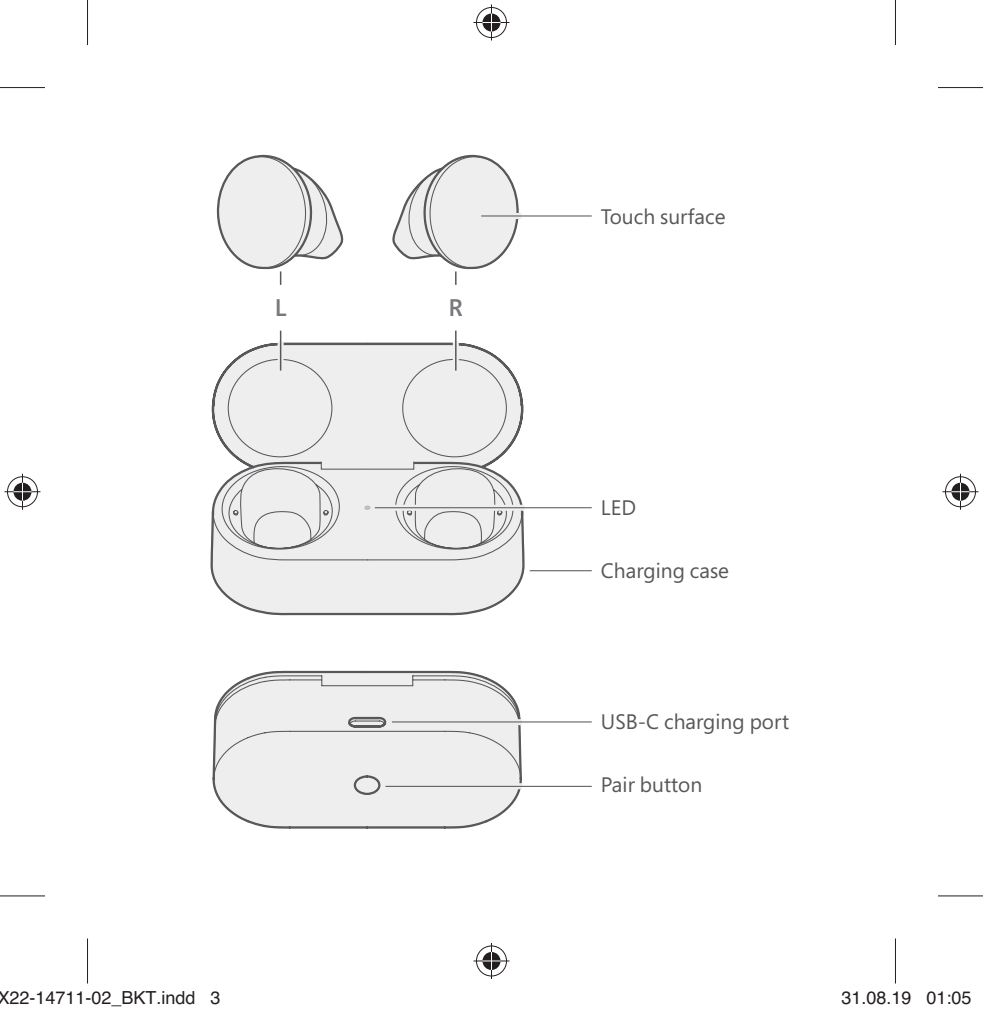
<style>
.page{position:relative;width:983px;height:1013px;background:#fff}
.page>*{position:absolute;margin:0;border:0;box-sizing:border-box;transform-origin:0 0}
.t1{font:600 24px "Segoe Pro";color:#76787b}
.t2{font:21px "Segoe Pro";color:#57585a}
.t3{font:18px "Helvetica";color:#231f20}
</style>
<div class="page">
<svg style="left:210px;top:330px;width:316px;height:286px"></svg>
<svg style="left:220px;top:350px;width:295px;height:203px"></svg>
<svg style="left:212px;top:670px;width:311px;height:159px"></svg>
<svg style="left:372px;top:504px;width:153px;height:6px"></svg>
<svg style="left:388px;top:719px;width:134px;height:6px"></svg>
<svg style="left:383px;top:783px;width:139px;height:6px"></svg>
<hr style="left:481px;top:215px;width:111px;height:1px;background:#57585a">
<hr style="left:392px;top:721px;width:200px;height:1px;background:#57585a">
<hr style="left:385px;top:785px;width:207px;height:1px;background:#57585a">
<hr style="left:375px;top:507px;width:217px;height:1px;background:#57585a">
<div style="left:453px;top:341px;width:6px;height:38px;background:#eeeeef"></div>
<hr style="left:455px;top:330px;width:2px;height:40px;background:#57585a">
<svg style="left:278px;top:341px;width:6px;height:38px"></svg>
<hr style="left:280px;top:330px;width:1px;height:40px;background:#57585a">
<svg style="left:216px;top:154px;width:304px;height:131px"></svg>
<hr style="left:530px;top:570px;width:62px;height:1px;background:#57585a">
<hr style="left:0;top:87px;width:45px;height:1px;background:#231f20">
<hr style="left:938px;top:87px;width:45px;height:1px;background:#231f20">
<hr style="left:0;top:895px;width:45px;height:1px;background:#231f20">
<hr style="left:938px;top:895px;width:45px;height:1px;background:#231f20">
<hr style="left:87px;top:0;width:1px;height:45px;background:#231f20">
<hr style="left:87px;top:938px;width:1px;height:45px;background:#231f20">
<hr style="left:895px;top:0;width:1px;height:45px;background:#231f20">
<hr style="left:895px;top:938px;width:1px;height:45px;background:#231f20">
<div style="left:475px;top:6px;width:33px;height:33px;border:4px solid #fff;border-radius:50%"></div>
<hr style="left:473px;top:21px;width:36px;height:3px;background:#fff">
<hr style="left:490px;top:5px;width:3px;height:36px;background:#fff">
<div style="left:481px;top:12px;width:21px;height:21px;border:4px solid #fff;border-radius:50%"></div>
<div style="left:476px;top:7px;width:31px;height:31px;border:1px solid #231f20;border-radius:50%"></div>
<hr style="left:473px;top:22px;width:36px;height:1px;background:#231f20">
<hr style="left:491px;top:5px;width:1px;height:36px;background:#231f20">
<svg style="left:482px;top:14px;width:18px;height:18px"></svg>
<div style="left:475px;top:944px;width:33px;height:33px;border:4px solid #fff;border-radius:50%"></div>
<hr style="left:473px;top:959px;width:36px;height:3px;background:#fff">
<hr style="left:490px;top:942px;width:3px;height:36px;background:#fff">
<div style="left:481px;top:950px;width:21px;height:21px;border:4px solid #fff;border-radius:50%"></div>
<div style="left:476px;top:945px;width:31px;height:31px;border:1px solid #231f20;border-radius:50%"></div>
<hr style="left:473px;top:960px;width:36px;height:1px;background:#231f20">
<hr style="left:491px;top:942px;width:1px;height:36px;background:#231f20">
<svg style="left:482px;top:951px;width:18px;height:18px"></svg>
<div style="left:6px;top:475px;width:33px;height:33px;border:4px solid #fff;border-radius:50%"></div>
<hr style="left:4px;top:490px;width:36px;height:3px;background:#fff">
<hr style="left:21px;top:473px;width:3px;height:36px;background:#fff">
<div style="left:12px;top:481px;width:21px;height:21px;border:4px solid #fff;border-radius:50%"></div>
<div style="left:7px;top:476px;width:31px;height:31px;border:1px solid #231f20;border-radius:50%"></div>
<hr style="left:4px;top:491px;width:36px;height:1px;background:#231f20">
<hr style="left:22px;top:473px;width:1px;height:36px;background:#231f20">
<svg style="left:14px;top:482px;width:18px;height:18px"></svg>
<div style="left:944px;top:475px;width:33px;height:33px;border:4px solid #fff;border-radius:50%"></div>
<hr style="left:942px;top:490px;width:36px;height:3px;background:#fff">
<hr style="left:959px;top:473px;width:3px;height:36px;background:#fff">
<div style="left:950px;top:481px;width:21px;height:21px;border:4px solid #fff;border-radius:50%"></div>
<div style="left:945px;top:476px;width:31px;height:31px;border:1px solid #231f20;border-radius:50%"></div>
<hr style="left:942px;top:491px;width:36px;height:1px;background:#231f20">
<hr style="left:960px;top:473px;width:1px;height:36px;background:#231f20">
<svg style="left:951px;top:482px;width:18px;height:18px"></svg>
<p class="t1" style="left:275px;top:291px;width:13px">L</p>
<p class="t1" style="left:449px;top:291px;width:16px">R</p>
<p class="t2" style="left:601px;top:201px;width:126px">Touch surface</p>
<p class="t2" style="left:601px;top:492px;width:37px">LED</p>
<p class="t2" style="left:601px;top:555px;width:130px">Charging case</p>
<p class="t2" style="left:601px;top:706px;width:190px">USB-C charging port</p>
<p class="t2" style="left:601px;top:770px;width:103px">Pair button</p>
<p class="t3" style="left:-2px;top:990px;width:225px">X22-14711-02_BKT.indd 3</p>
<p class="t3" style="left:841px;top:990px;width:132px">31.08.19 01:05</p>
</div>
